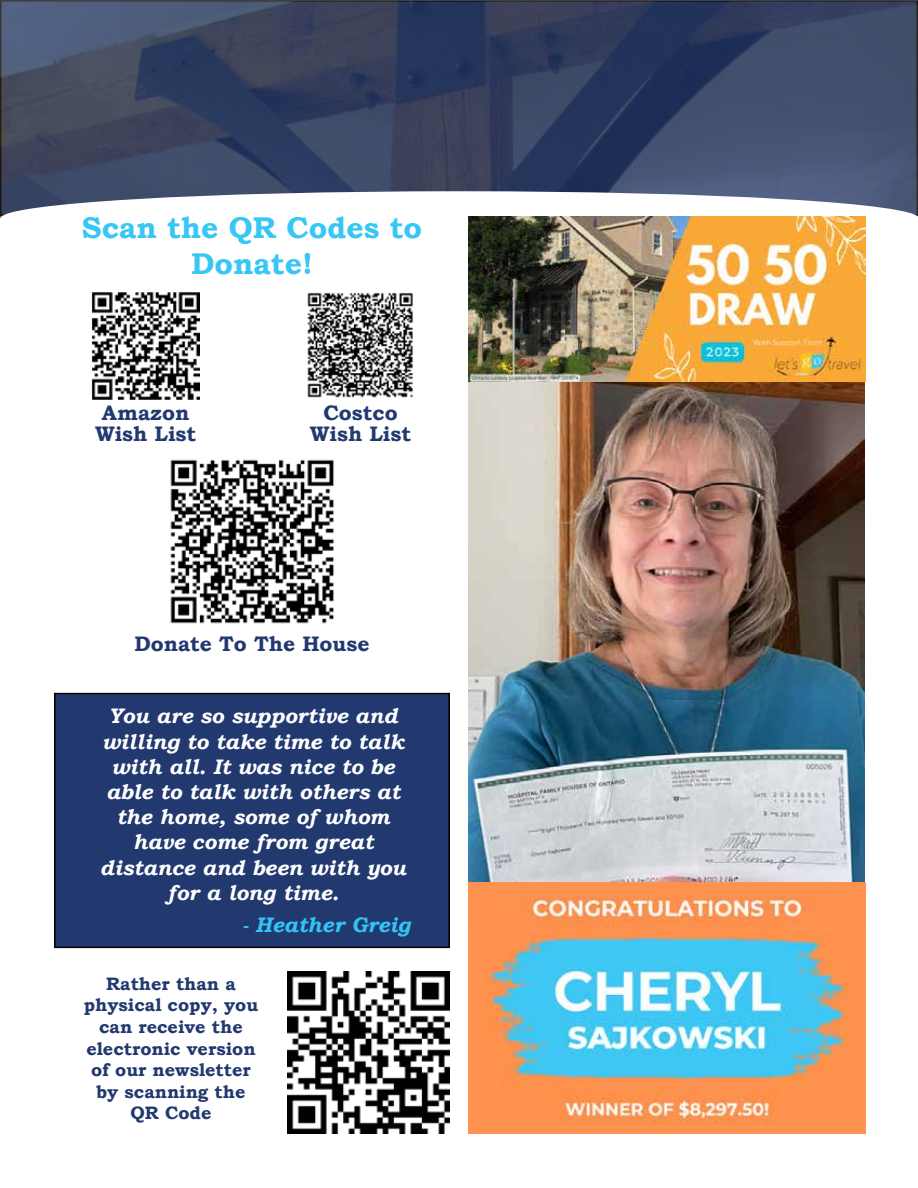
<style>
.page{position:relative;width:918px;height:1188px;background:#fff}
.page>*{position:absolute;margin:0;border:0;box-sizing:border-box;transform-origin:0 0}
.t1{font:700 30px/36px "Bookman Old Style";color:#38c6f4;text-align:center}
.t2{font:italic 700 21px/25.2px "Bookman Old Style";color:#fff;text-align:center}
.t3{font:700 21px/21px "Bookman Old Style";color:#223970;text-align:center}
.t4{font:italic 700 21px "Bookman Old Style";color:#32c5f4}
.t5{font:700 18px/21.6px "Bookman Old Style";color:#223970;text-align:center}
</style>
<div class="page">
<svg style="left:3px;top:3px;width:912px;height:210px;background:#394564"></svg>
<div style="left:0;top:0;width:918px;height:216px;border:2px solid #000"></div>
<div style="left:1px;top:191px;width:917px;height:54px;background:#fff;border-radius:50%"></div>
<img style="left:468px;top:382px;width:397px;height:500px">
<img style="left:468px;top:882px;width:397px;height:252px">
<img style="left:468px;top:216px;width:397px;height:166px">
<img style="left:92px;top:292px;width:108px;height:107px">
<img style="left:307px;top:292px;width:106px;height:106px">
<img style="left:170px;top:459px;width:164px;height:165px">
<div style="left:55px;top:694px;width:394px;height:253px;background:#223970"></div>
<div style="left:54px;top:693px;width:396px;height:255px;border:2px solid #000"></div>
<img style="left:287px;top:971px;width:163px;height:163px">
<h1 class="t1" style="left:82px;top:209px;width:342px">Scan the QR Codes to<br>Donate!</h1>
<p class="t3" style="left:95px;top:402px;width:103px">Amazon<br>Wish List</p>
<p class="t3" style="left:310px;top:402px;width:103px">Costco<br>Wish List</p>
<p class="t3" style="left:134px;top:633px;width:237px">Donate To The House</p>
<p class="t2" style="left:100px;top:703px;width:308px">You are so supportive and willing to take time to talk with all. It was nice to be able to talk with others at the home, some of whom have come from great distance and been with you for a long time.</p>
<p class="t4" style="left:242px;top:909px;width:170px">- Heather Greig</p>
<p class="t5" style="left:84px;top:973px;width:176px">Rather than a physical copy, you can receive the electronic version of our newsletter by scanning the<br>QR Code</p>
</div>
